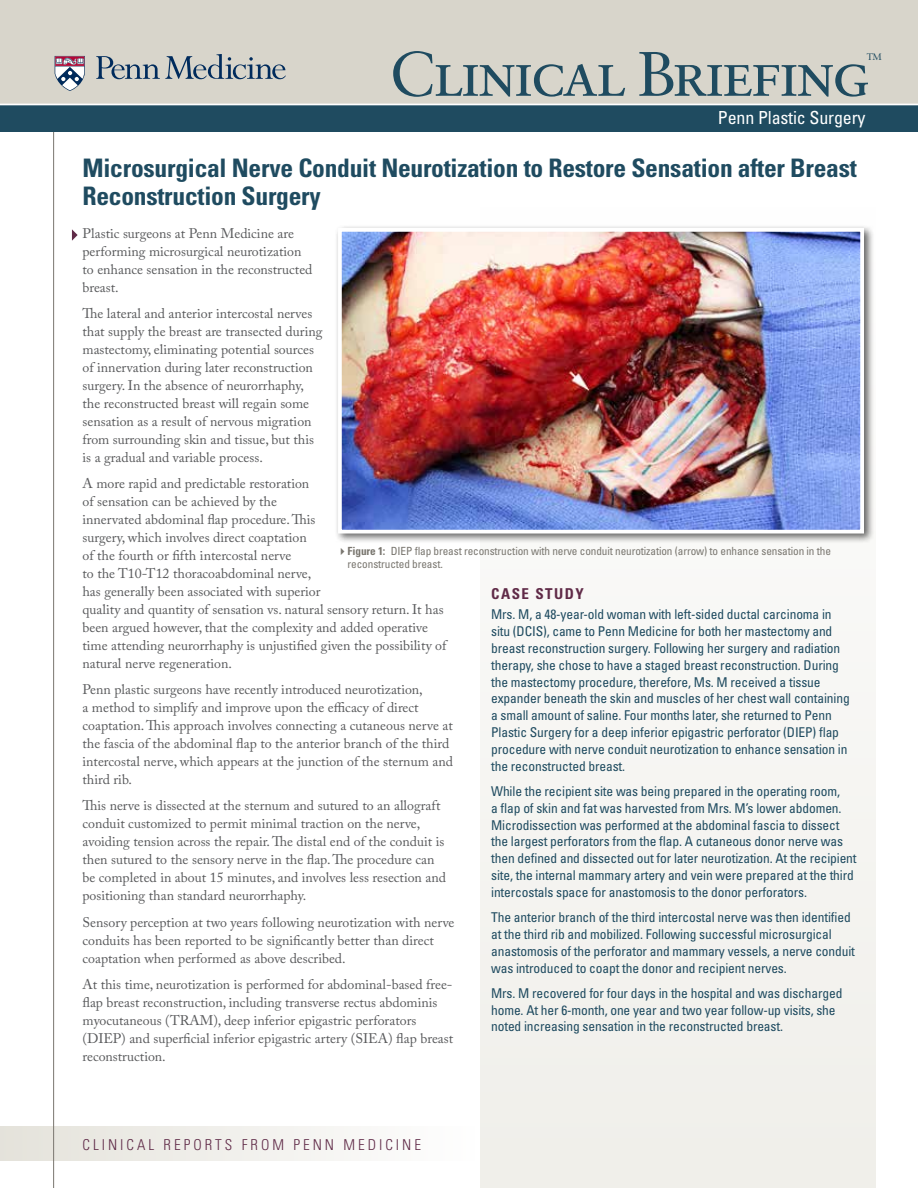
<style>
.page{position:relative;width:918px;height:1188px;background:#fff}
.page>*{position:absolute;margin:0;border:0;box-sizing:border-box;transform-origin:0 0}
.t1{font:62.85px "Sabon Roman SC";letter-spacing:-.05em;color:#1f4b60}
.t2{font:700 condensed 25.5px/28.5px "Univers";letter-spacing:-.01em;color:#1f4b60}
.t3{font:condensed 18px "Univers";letter-spacing:-.01em;color:#fff}
.t4{font:300 condensed 15px "Univers";letter-spacing:.2em;color:#602b48}
.t5{font:700 condensed 15px "Univers";letter-spacing:.1em;color:#602b48}
.t6{font:13.8px/18px "Adobe Caslon Pro";color:#58595b}
.t7{font:condensed 13.5px/16.8px "Univers";letter-spacing:-.01em;color:#1f4b60}
.t8{font:condensed 11.25px/13.5px "Univers";letter-spacing:-.01em;color:#79766f}
.t9{font:9.45px "Sabon Roman SC";color:#1f4b60}
.s1{font-weight:700}
</style>
<div class="page">
<div style="left:0;top:1126px;width:476px;height:35px;background:linear-gradient(to right,#e4e2da,#fefefe)"></div>
<hr style="left:53px;top:132px;width:1px;height:1056px;background:#79766f">
<div style="left:0;top:0;width:918px;height:124px;background:#d8d5cb"></div>
<svg style="left:96px;top:54px;width:190px;height:25px"></svg>
<svg style="left:55px;top:56px;width:30px;height:35px"></svg>
<div style="left:0;top:104px;width:918px;height:28px;background:#1f4b60"></div>
<hr style="left:0;top:104px;width:918px;height:1px;background:#fff">
<div style="left:481px;top:207px;width:395px;height:981px;background:#f5f4f1"></div>
<svg style="left:72px;top:229px;width:6px;height:12px"></svg>
<div style="left:334px;top:224px;width:540px;height:320px;background:#000;opacity:.6"></div>
<img style="left:343px;top:233px;width:516px;height:296px">
<div style="left:338px;top:228px;width:526px;height:306px;border:4px solid #fff"></div>
<h1 class="t1" style="left:390px;top:37px;width:482px">Clinical Briefing</h1>
<p class="t9" style="left:867px;top:51px;width:17px">TM</p>
<h3 class="t3" style="left:718px;top:106px;width:149px">Penn Plastic Surgery</h3>
<h2 class="t2" style="left:82px;top:153px;width:776px">Microsurgical Nerve Conduit Neurotization to Restore Sensation after Breast<br>Reconstruction Surgery</h2>
<p class="t6" style="left:82px;top:224px;width:231px">Plastic surgeons at Penn Medicine are performing microsurgical neurotization to enhance sensation in the reconstructed breast.</p>
<p class="t6" style="left:82px;top:305px;width:242px">The lateral and anterior intercostal nerves that supply the breast are transected during mastectomy, eliminating potential sources of innervation during later reconstruction surgery. In the absence of neurorrhaphy, the reconstructed breast will regain some sensation as a result of nervous migration from surrounding skin and tissue, but this is a gradual and variable process.</p>
<p class="t6" style="left:82px;top:475px;width:365px">A more rapid and predictable restoration<br>of sensation can be achieved by the<br>innervated abdominal flap procedure. This<br>surgery, which involves direct coaptation<br>of the fourth or fifth intercostal nerve<br>to the T10-T12 thoracoabdominal nerve,<br>has generally been associated with superior<br>quality and quantity of sensation vs. natural sensory return. It has been argued however, that the complexity and added operative time attending neurorrhaphy is unjustified given the possibility of natural nerve regeneration.</p>
<p class="t6" style="left:82px;top:681px;width:372px">Penn plastic surgeons have recently introduced neurotization,<br>a method to simplify and improve upon the efficacy of direct coaptation. This approach involves connecting a cutaneous nerve at the fascia of the abdominal flap to the anterior branch of the third intercostal nerve, which appears at the junction of the sternum and third rib.</p>
<p class="t6" style="left:82px;top:797px;width:365px">This nerve is dissected at the sternum and sutured to an allograft conduit customized to permit minimal traction on the nerve, avoiding tension across the repair. The distal end of the conduit is then sutured to the sensory nerve in the flap. The procedure can be completed in about 15 minutes, and involves less resection and positioning than standard neurorrhaphy.</p>
<p class="t6" style="left:82px;top:913px;width:374px">Sensory perception at two years following neurotization with nerve conduits has been reported to be significantly better than direct coaptation when performed as above described.</p>
<p class="t6" style="left:82px;top:975px;width:372px">At this time, neurotization is performed for abdominal-based free&shy;flap breast reconstruction, including transverse rectus abdominis myocutaneous (TRAM), deep inferior epigastric perforators (DIEP) and superficial inferior epigastric artery (SIEA) flap breast reconstruction.</p>
<p class="t8" style="left:348px;top:544px;width:485px"><span class="s1">Figure 1:</span> DIEP flap breast reconstruction with nerve conduit neurotization (arrow) to enhance sensation in the reconstructed breast.</p>
<p class="t5" style="left:491px;top:585px;width:94px">CASE STUDY</p>
<p class="t7" style="left:491px;top:606px;width:360px">Mrs. M, a 48-year-old woman with left-sided ductal carcinoma in situ (DCIS), came to Penn Medicine for both her mastectomy and breast reconstruction surgery. Following her surgery and radiation therapy, she chose to have a staged breast reconstruction. During the mastectomy procedure, therefore, Ms. M received a tissue expander beneath the skin and muscles of her chest wall containing a small amount of saline. Four months later, she returned to Penn Plastic Surgery for a deep inferior epigastric perforator (DIEP) flap procedure with nerve conduit neurotization to enhance sensation in the reconstructed breast.</p>
<p class="t7" style="left:491px;top:782px;width:367px">While the recipient site was being prepared in the operating room,<br>a flap of skin and fat was harvested from Mrs. M’s lower abdomen.<br>Microdissection was performed at the abdominal fascia to dissect the largest perforators from the flap. A cutaneous donor nerve was then defined and dissected out for later neurotization. At the recipient site, the internal mammary artery and vein were prepared at the third intercostals space for anastomosis to the donor perforators.</p>
<p class="t7" style="left:491px;top:909px;width:365px">The anterior branch of the third intercostal nerve was then identified at the third rib and mobilized. Following successful microsurgical anastomosis of the perforator and mammary vessels, a nerve conduit was introduced to coapt the donor and recipient nerves.</p>
<p class="t7" style="left:491px;top:984px;width:353px">Mrs. M recovered for four days in the hospital and was discharged home. At her 6-month, one year and two year follow-up visits, she noted increasing sensation in the reconstructed breast.</p>
<p class="t4" style="left:82px;top:1135px;width:340px">CLINICAL REPORTS FROM PENN MEDICINE</p>
</div>
